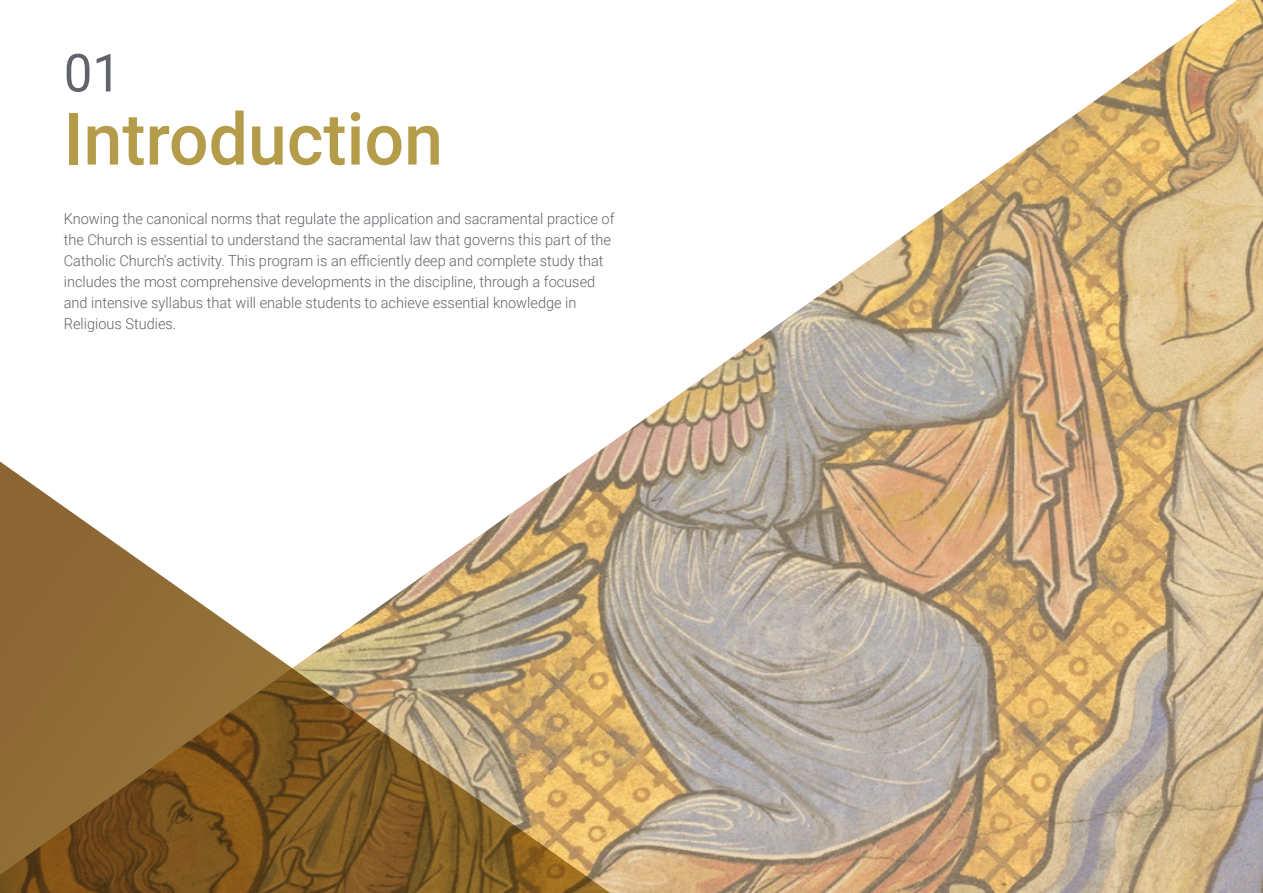
<style>
.page{position:relative;width:1263px;height:893px;background:#fff}
.page>*{position:absolute;margin:0;border:0;box-sizing:border-box;transform-origin:0 0}
.t1{font:500 72px "Roboto";color:#b49c4b}
.t2{font:52.5px "Roboto";color:#61646a}
.t3{font:300 15px/21px "Roboto";color:#61646a}
</style>
<div class="page">
<img style="left:607px;top:0;width:656px;height:893px">
<svg style="left:0;top:446px;width:640px;height:447px"></svg>
<h2 class="t2" style="left:64px;top:36px;width:59px">01</h2>
<h1 class="t1" style="left:64px;top:89px;width:381px">Introduction</h1>
<p class="t3" style="left:64px;top:207px;width:552px">Knowing the canonical norms that regulate the application and sacramental practice of the Church is essential to understand the sacramental law that governs this part of the Catholic Church's activity. This program is an efficiently deep and complete study that includes the most comprehensive developments in the discipline, through a focused and intensive syllabus that will enable students to achieve essential knowledge in Religious Studies.</p>
</div>
